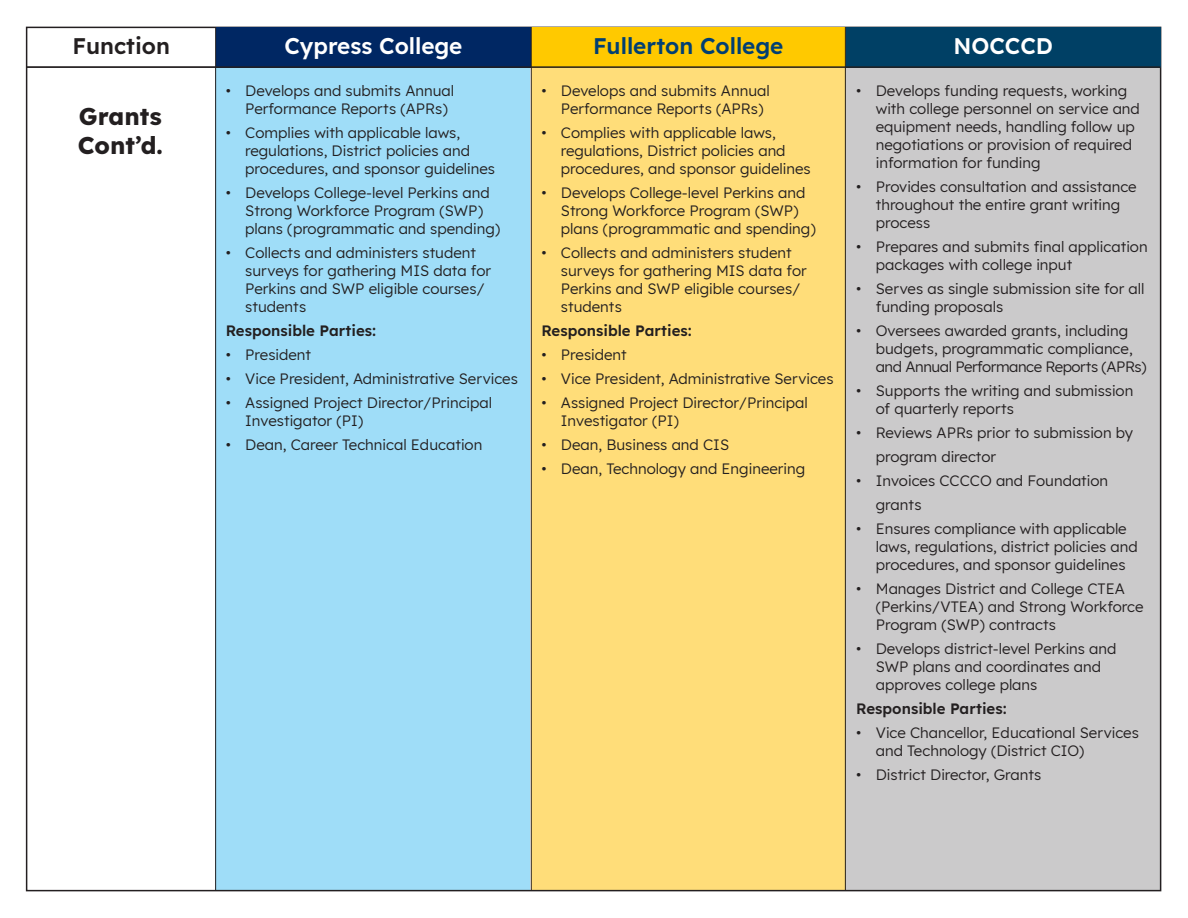
<style>
.page{position:relative;width:1188px;height:918px;background:#fff}
.page>*{position:absolute;margin:0;border:0;box-sizing:border-box;transform-origin:0 0}
.t1{font:700 24px "Lexend";color:#231f20}
.t2{font:600 22.5px "Lexend";color:#fff}
.t3{font:600 22.5px "Lexend";color:#003f73}
.t4{font:600 22.5px "Lexend";color:#231f20}
.t5{font:15px "Lexend";color:#231f20}
.t6{font:600 15px "Lexend";color:#231f20}
.t7{font:15px "Lexend";letter-spacing:-.03em;color:#231f20}
</style>
<div class="page">
<div style="left:846px;top:68px;width:315px;height:823px;background:#cbcacb"></div>
<div style="left:215px;top:68px;width:315px;height:823px;background:#9fddf8"></div>
<div style="left:531px;top:68px;width:315px;height:823px;background:#ffdd79"></div>
<div style="left:216px;top:27px;width:315px;height:41px;background:#002763"></div>
<div style="left:531px;top:27px;width:315px;height:41px;background:#ffc900"></div>
<div style="left:846px;top:27px;width:315px;height:41px;background:#004065"></div>
<hr style="left:215px;top:27px;width:1px;height:864px;background:#231f20">
<hr style="left:531px;top:27px;width:1px;height:864px;background:#231f20">
<hr style="left:845px;top:27px;width:1px;height:864px;background:#231f20">
<hr style="left:27px;top:66px;width:1134px;height:2px;background:#231f20">
<h2 class="t4" style="left:73px;top:29px;width:99px">Function</h2>
<h2 class="t2" style="left:284px;top:29px;width:180px">Cypress College</h2>
<h2 class="t3" style="left:593px;top:29px;width:192px">Fullerton College</h2>
<h2 class="t2" style="left:953px;top:29px;width:101px">NOCCCD</h2>
<p class="t5" style="left:856px;top:80px;width:272px">• Develops funding requests, working</p>
<p class="t5" style="left:876px;top:98px;width:266px">with college personnel on service and</p>
<p class="t5" style="left:876px;top:116px;width:260px">equipment needs, handling follow up</p>
<p class="t5" style="left:876px;top:134px;width:258px">negotiations or provision of required</p>
<p class="t5" style="left:876px;top:152px;width:166px">information for funding</p>
<p class="t5" style="left:856px;top:176px;width:282px">• Provides consultation and assistance</p>
<p class="t5" style="left:876px;top:194px;width:246px">throughout the entire grant writing</p>
<p class="t5" style="left:876px;top:212px;width:56px">process</p>
<p class="t5" style="left:856px;top:236px;width:293px">• Prepares and submits final application</p>
<p class="t5" style="left:876px;top:254px;width:198px">packages with college input</p>
<p class="t5" style="left:856px;top:278px;width:290px">• Serves as single submission site for all</p>
<p class="t5" style="left:876px;top:296px;width:129px">funding proposals</p>
<p class="t5" style="left:856px;top:320px;width:274px">• Oversees awarded grants, including</p>
<p class="t5" style="left:876px;top:338px;width:258px">budgets, programmatic compliance,</p>
<p class="t7" style="left:876px;top:356px;width:272px">and Annual Performance Reports (APRs)</p>
<p class="t5" style="left:856px;top:380px;width:279px">• Supports the writing and submission</p>
<p class="t5" style="left:876px;top:398px;width:140px">of quarterly reports</p>
<p class="t5" style="left:856px;top:422px;width:278px">• Reviews APRs prior to submission by</p>
<p class="t5" style="left:876px;top:446px;width:122px">program director</p>
<p class="t5" style="left:856px;top:470px;width:253px">• Invoices CCCCO and Foundation</p>
<p class="t5" style="left:876px;top:494px;width:47px">grants</p>
<p class="t5" style="left:856px;top:518px;width:272px">• Ensures compliance with applicable</p>
<p class="t5" style="left:876px;top:536px;width:263px">laws, regulations, district policies and</p>
<p class="t5" style="left:876px;top:554px;width:251px">procedures, and sponsor guidelines</p>
<p class="t5" style="left:856px;top:578px;width:270px">• Manages District and College CTEA</p>
<p class="t5" style="left:876px;top:596px;width:269px">(Perkins/VTEA) and Strong Workforce</p>
<p class="t5" style="left:876px;top:614px;width:182px">Program (SWP) contracts</p>
<p class="t5" style="left:856px;top:638px;width:262px">• Develops district-level Perkins and</p>
<p class="t5" style="left:876px;top:656px;width:227px">SWP plans and coordinates and</p>
<p class="t5" style="left:876px;top:674px;width:163px">approves college plans</p>
<p class="t6" style="left:856px;top:697px;width:152px">Responsible Parties:</p>
<p class="t5" style="left:856px;top:722px;width:284px">• Vice Chancellor, Educational Services</p>
<p class="t5" style="left:876px;top:740px;width:210px">and Technology (District CIO)</p>
<p class="t5" style="left:856px;top:764px;width:187px">• District Director, Grants</p>
<p class="t5" style="left:226px;top:80px;width:230px">• Develops and submits Annual</p>
<p class="t5" style="left:245px;top:98px;width:204px">Performance Reports (APRs)</p>
<p class="t5" style="left:226px;top:122px;width:236px">• Complies with applicable laws,</p>
<p class="t5" style="left:245px;top:140px;width:226px">regulations, District policies and</p>
<p class="t5" style="left:245px;top:158px;width:251px">procedures, and sponsor guidelines</p>
<p class="t5" style="left:226px;top:182px;width:266px">• Develops College-level Perkins and</p>
<p class="t5" style="left:245px;top:200px;width:239px">Strong Workforce Program (SWP)</p>
<p class="t5" style="left:245px;top:218px;width:256px">plans (programmatic and spending)</p>
<p class="t5" style="left:226px;top:242px;width:252px">• Collects and administers student</p>
<p class="t5" style="left:245px;top:260px;width:247px">surveys for gathering MIS data for</p>
<p class="t5" style="left:245px;top:278px;width:241px">Perkins and SWP eligible courses/</p>
<p class="t5" style="left:245px;top:296px;width:63px">students</p>
<p class="t6" style="left:226px;top:319px;width:152px">Responsible Parties:</p>
<p class="t5" style="left:226px;top:344px;width:87px">• President</p>
<p class="t5" style="left:226px;top:368px;width:294px">• Vice President, Administrative Services</p>
<p class="t5" style="left:226px;top:392px;width:268px">• Assigned Project Director/Principal</p>
<p class="t5" style="left:245px;top:410px;width:120px">Investigator (PI)</p>
<p class="t5" style="left:226px;top:434px;width:258px">• Dean, Career Technical Education</p>
<p class="t5" style="left:541px;top:80px;width:230px">• Develops and submits Annual</p>
<p class="t5" style="left:561px;top:98px;width:204px">Performance Reports (APRs)</p>
<p class="t5" style="left:541px;top:122px;width:236px">• Complies with applicable laws,</p>
<p class="t5" style="left:561px;top:140px;width:226px">regulations, District policies and</p>
<p class="t5" style="left:561px;top:158px;width:251px">procedures, and sponsor guidelines</p>
<p class="t5" style="left:541px;top:182px;width:266px">• Develops College-level Perkins and</p>
<p class="t5" style="left:561px;top:200px;width:239px">Strong Workforce Program (SWP)</p>
<p class="t5" style="left:561px;top:218px;width:256px">plans (programmatic and spending)</p>
<p class="t5" style="left:541px;top:242px;width:252px">• Collects and administers student</p>
<p class="t5" style="left:561px;top:260px;width:247px">surveys for gathering MIS data for</p>
<p class="t5" style="left:561px;top:278px;width:241px">Perkins and SWP eligible courses/</p>
<p class="t5" style="left:561px;top:296px;width:63px">students</p>
<p class="t6" style="left:541px;top:319px;width:152px">Responsible Parties:</p>
<p class="t5" style="left:541px;top:344px;width:87px">• President</p>
<p class="t5" style="left:541px;top:368px;width:294px">• Vice President, Administrative Services</p>
<p class="t5" style="left:541px;top:392px;width:268px">• Assigned Project Director/Principal</p>
<p class="t5" style="left:561px;top:410px;width:120px">Investigator (PI)</p>
<p class="t5" style="left:541px;top:434px;width:189px">• Dean, Business and CIS</p>
<p class="t5" style="left:541px;top:458px;width:265px">• Dean, Technology and Engineering</p>
<p class="t1" style="left:79px;top:97px;width:84px">Grants</p>
<p class="t1" style="left:78px;top:126px;width:87px">Cont’d.</p>
</div>
